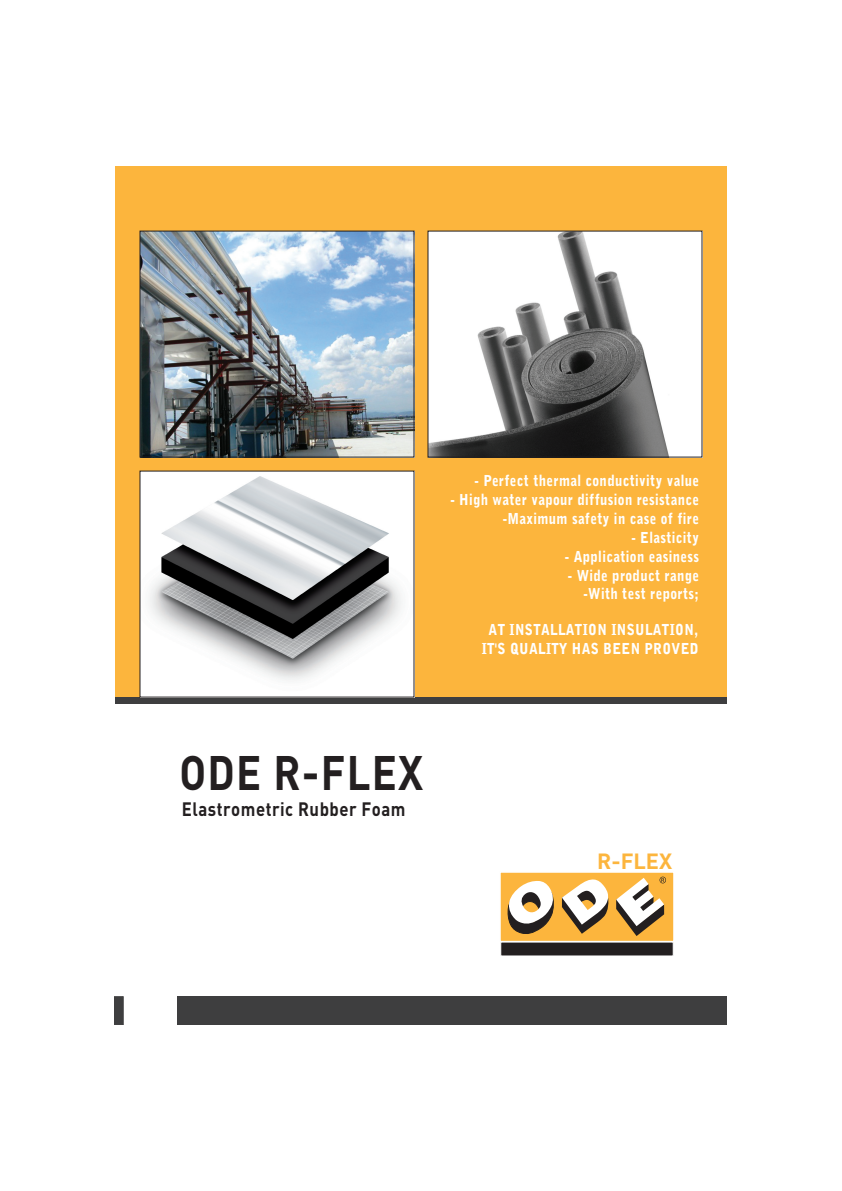
<style>
.page{position:relative;width:842px;height:1191px;background:#fff}
.page>*{position:absolute;margin:0;border:0;box-sizing:border-box;transform-origin:0 0}
.t1{font:700 47.8px "DIN";letter-spacing:.03em;color:#231f20;scale:.87 1}
.t2{font:700 21.7px "DIN";color:#fcb53d}
.t3{font:700 19.2px "DIN";letter-spacing:.03em;color:#231f20;scale:.87 1}
.t4{font:15.1px/18.9px "Bell Gothic T Black";letter-spacing:.03em;color:#fff;text-align:right;scale:.87 1}
</style>
<div class="page">
<div style="left:115px;top:166px;width:8px;height:531px;background:#fcb53d"></div>
<svg style="left:115px;top:996px;width:9px;height:29px"></svg>
<div style="left:115px;top:697px;width:8px;height:6px;background:#3e3e3f"></div>
<div style="left:123px;top:166px;width:604px;height:531px;background:#fcb53d"></div>
<div style="left:178px;top:997px;width:549px;height:28px;background:#3e3e3f"></div>
<div style="left:123px;top:697px;width:604px;height:6px;background:#3e3e3f"></div>
<img style="left:142px;top:233px;width:271px;height:223px">
<div style="left:140px;top:231px;width:275px;height:227px;border:1px solid #231f20"></div>
<img style="left:430px;top:233px;width:271px;height:223px">
<div style="left:428px;top:231px;width:275px;height:227px;border:1px solid #231f20"></div>
<img style="left:142px;top:473px;width:271px;height:223px">
<div style="left:499px;top:871px;width:176px;height:71px;background:#fcb53d;border:2px solid #fff"></div>
<svg style="left:508px;top:881px;width:46px;height:53px"></svg>
<svg style="left:562px;top:879px;width:47px;height:55px"></svg>
<svg style="left:616px;top:877px;width:50px;height:59px"></svg>
<div style="left:501px;top:942px;width:172px;height:14px;background:#231f20"></div>
<p class="t4" style="left:475px;top:473px;width:259px">- Perfect thermal conductivity value</p>
<p class="t4" style="left:450px;top:491px;width:287px">- High water vapour diffusion resistance -Maximum safety in case of fire</p>
<p class="t4" style="left:631px;top:529px;width:79px">- Elasticity</p>
<p class="t4" style="left:565px;top:548px;width:156px">- Application easiness</p>
<p class="t4" style="left:568px;top:567px;width:152px">- Wide product range -With test reports;</p>
<p class="t4" style="left:482px;top:621px;width:251px;text-align:center">AT INSTALLATION INSULATION,<br>IT'S QUALITY HAS BEEN PROVED</p>
<h1 class="t1" style="left:179px;top:756px;width:282px">ODE R-FLEX</h1>
<p class="t3" style="left:182px;top:802px;width:259px">Elastrometric Rubber Foam</p>
<h2 class="t2" style="left:597px;top:853px;width:77px">R-FLEX</h2>
</div>
